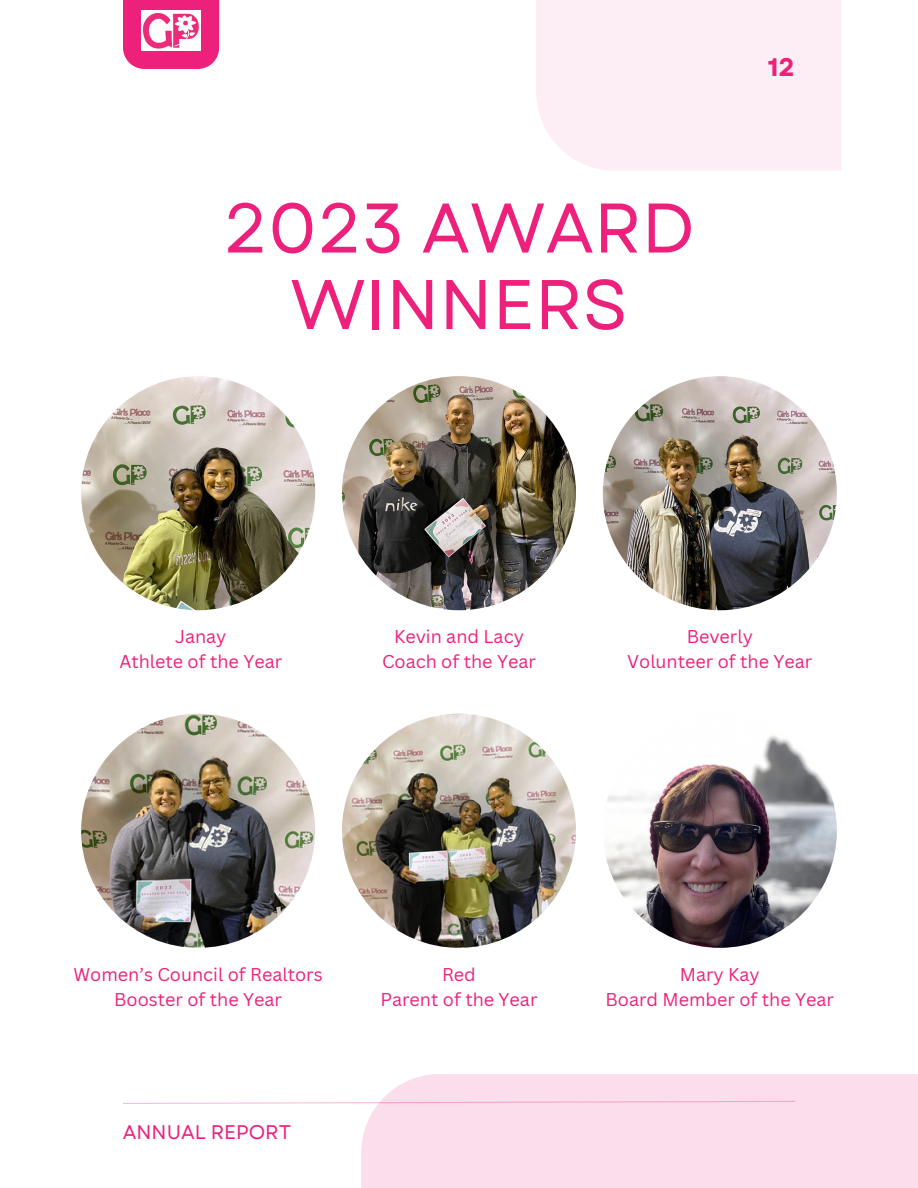
<style>
.page{position:relative;width:918px;height:1188px;background:#fff}
.page>*{position:absolute;margin:0;border:0;box-sizing:border-box;transform-origin:0 0}
.t1{font:70.05px/76.5px "Garet";color:#ed217c;text-align:center}
.t2{font:700 25.35px "Garet";color:#ed217c}
.t3{font:19.8px "Garet";color:#ed217c}
.t4{font:18px "Canva Sans";color:#ed217c}
</style>
<div class="page">
<div style="left:123px;top:0;width:96px;height:69px;background:#ed217c"></div>
<svg style="left:123px;top:1102px;width:238px;height:2px"></svg>
<div style="left:536px;top:0;width:306px;height:171px;background:#fdedf4"></div>
<img style="left:141px;top:11px;width:60px;height:39px">
<div style="left:361px;top:1074px;width:557px;height:114px;background:#fcddeb"></div>
<img style="left:81px;top:376px;width:234px;height:234px;border-radius:50%">
<img style="left:342px;top:376px;width:234px;height:234px;border-radius:50%">
<img style="left:603px;top:376px;width:234px;height:234px;border-radius:50%">
<img style="left:81px;top:714px;width:234px;height:234px;border-radius:50%">
<img style="left:342px;top:714px;width:234px;height:234px;border-radius:50%">
<img style="left:603px;top:714px;width:234px;height:234px;border-radius:50%">
<p class="t1" style="left:223px;top:190px;width:473px">2023 AWARD<br>WINNERS</p>
<p class="t2" style="left:768px;top:49px;width:29px">12</p>
<p class="t4" style="left:175px;top:624px;width:53px">Janay</p>
<p class="t4" style="left:119px;top:649px;width:164px">Athlete of the Year</p>
<p class="t4" style="left:394px;top:624px;width:131px">Kevin and Lacy</p>
<p class="t4" style="left:382px;top:649px;width:155px">Coach of the Year</p>
<p class="t4" style="left:687px;top:624px;width:68px">Beverly</p>
<p class="t4" style="left:627px;top:649px;width:187px">Volunteer of the Year</p>
<p class="t4" style="left:74px;top:962px;width:251px">Women’s Council of Realtors</p>
<p class="t4" style="left:114px;top:986px;width:169px">Booster of the Year</p>
<p class="t3" style="left:123px;top:1118px;width:170px">ANNUAL REPORT</p>
<p class="t4" style="left:442px;top:962px;width:35px">Red</p>
<p class="t4" style="left:380px;top:986px;width:159px">Parent of the Year</p>
<p class="t4" style="left:680px;top:962px;width:81px">Mary Kay</p>
<h2 class="t4" style="left:606px;top:986px;width:230px">Board Member of the Year</h2>
</div>
